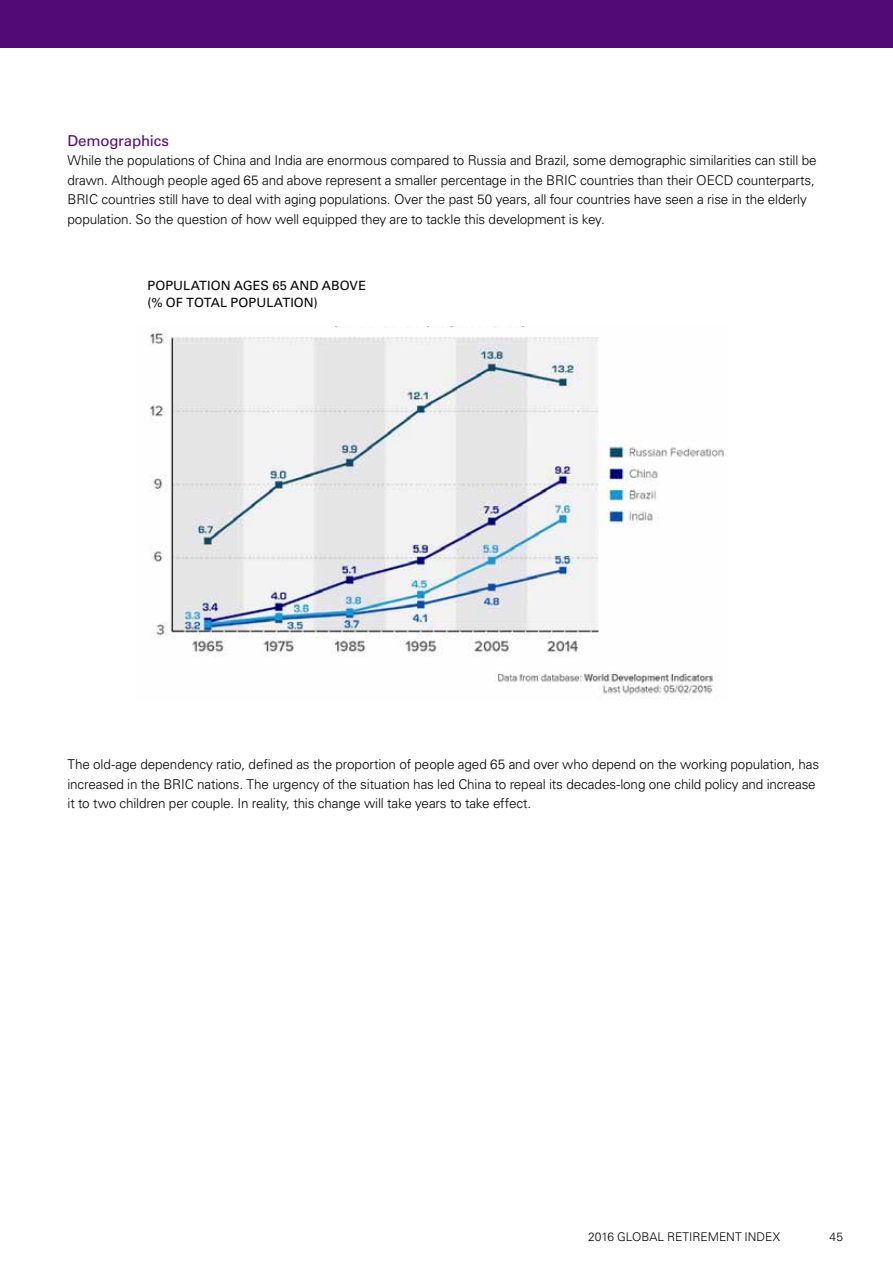
<style>
.page{position:relative;width:893px;height:1263px;background:#fff}
.page>*{position:absolute;margin:0;border:0;box-sizing:border-box;transform-origin:0 0}
.t1{font:15px "Univers LT Std";letter-spacing:-.01em;color:#520a76}
.t2{font:300 13.5px/19.5px "Univers LT Std";letter-spacing:-.01em;color:#000}
.t3{font:12.75px/16.5px "Univers LT Std";letter-spacing:.005em;color:#000}
.t4{font:300 12px "Univers LT Std";color:#000}
</style>
<div class="page">
<div style="left:0;top:0;width:893px;height:47px;background:#520a76"></div>
<img style="left:149px;top:326px;width:576px;height:374px">
<p class="t1" style="left:68px;top:132px;width:103px">Demographics</p>
<p class="t2" style="left:68px;top:151px;width:751px">While the populations of China and India are enormous compared to Russia and Brazil, some demographic similarities can still be drawn. Although people aged 65 and above represent a smaller percentage in the BRIC countries than their OECD counterparts, BRIC countries still have to deal with aging populations. Over the past 50 years, all four countries have seen a rise in the elderly population. So the question of how well equipped they are to tackle this development is key.</p>
<p class="t3" style="left:147px;top:278px;width:220px">POPULATION AGES 65 AND ABOVE (% OF TOTAL POPULATION)</p>
<p class="t2" style="left:68px;top:755px;width:753px">The old-age dependency ratio, defined as the proportion of people aged 65 and over who depend on the working population, has increased in the BRIC nations. The urgency of the situation has led China to repeal its decades-long one child policy and increase it to two children per couple. In reality, this change will take years to take effect.</p>
<p class="t4" style="left:588px;top:1230px;width:193px">2016 GLOBAL RETIREMENT INDEX</p>
<p class="t4" style="left:830px;top:1230px;width:15px">45</p>
</div>
